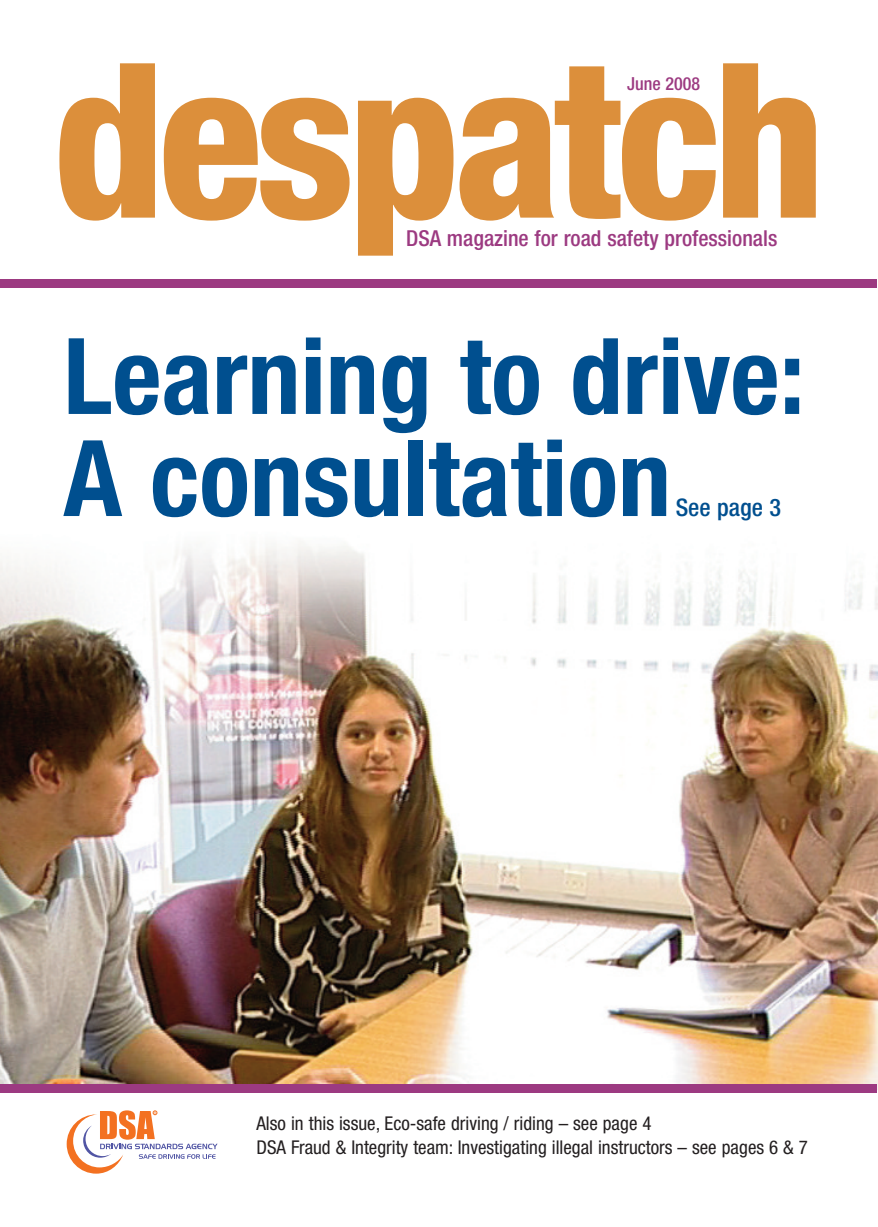
<style>
.page{position:relative;width:878px;height:1227px;background:#fff}
.page>*{position:absolute;margin:0;border:0;box-sizing:border-box;transform-origin:0 0}
.t1{font:800 condensed 216px "Helvetica Neue";letter-spacing:-.03em;color:#dc8f3b}
.t2{font:700 condensed 105.8px/102px "Helvetica Neue";color:#004f8f}
.t3{font:500 condensed 24.2px "Helvetica Neue";color:#004f8f}
.t4{font:500 condensed 22px "Helvetica Neue";color:#9c3a81}
.t5{font:condensed 19px/24px "Helvetica Neue";color:#231f20}
.t6{font:500 condensed 18px "Helvetica Neue";color:#9c3a81}
</style>
<div class="page">
<img style="left:1px;top:541px;width:876px;height:543px">
<svg style="left:67px;top:1110px;width:151px;height:63px"></svg>
<div style="left:1px;top:279px;width:876px;height:9px;background:#9c3a81"></div>
<div style="left:1px;top:1084px;width:876px;height:8px;background:#9c3a81"></div>
<h1 class="t1" style="left:53px;top:63px;width:774px">despatch</h1>
<p class="t6" style="left:627px;top:77px;width:74px">June 2008</p>
<p class="t4" style="left:406px;top:231px;width:373px">DSA magazine for road safety professionals</p>
<h2 class="t2" style="left:63px;top:324px;width:743px">Learning to drive:<br>A consultation</h2>
<p class="t3" style="left:676px;top:499px;width:107px">See page 3</p>
<p class="t5" style="left:256px;top:1112px;width:553px">Also in this issue, Eco-safe driving / riding – see page 4<br>DSA Fraud &amp; Integrity team: Investigating illegal instructors – see pages 6 &amp; 7</p>
</div>
